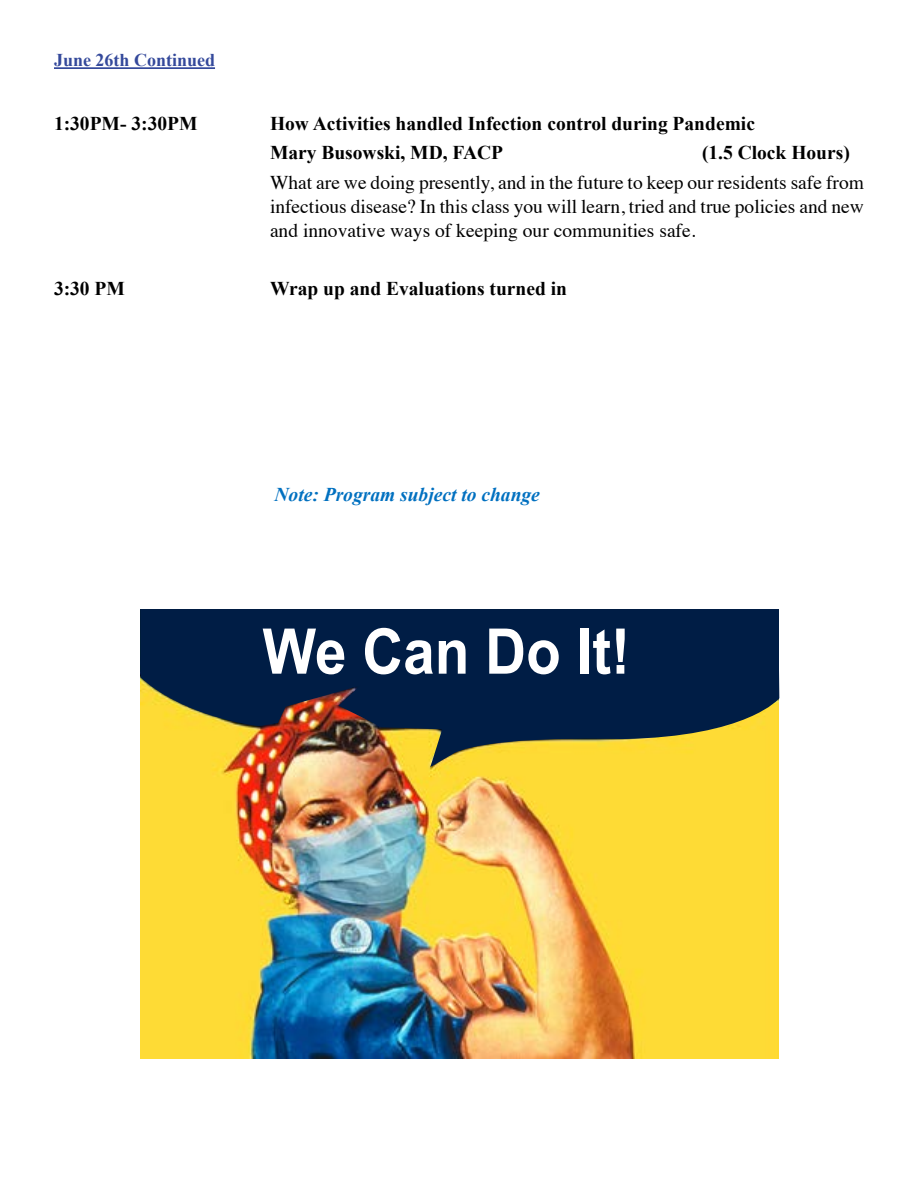
<style>
.page{position:relative;width:918px;height:1188px;background:#fff}
.page>*{position:absolute;margin:0;border:0;box-sizing:border-box;transform-origin:0 0}
.t1{font:700 63px "Arial";color:#fff;scale:.9 1}
.t2{font:19.5px/24px "Times";color:#000;text-align:justify}
.t3{font:700 19.5px/29.4px "Times New Roman";color:#000}
.t4{font:italic 700 19.5px "Times New Roman";color:#0070c0}
.t5{font:700 18px "Times New Roman";color:#34499b}
</style>
<div class="page">
<hr style="left:54px;top:67px;width:161px;height:2px;background:#34499b">
<img style="left:141px;top:767px;width:637px;height:291px">
<svg style="left:141px;top:609px;width:638px;height:158px;fill:#001d45"></svg>
<p class="t5" style="left:54px;top:48px;width:163px">June 26th Continued</p>
<p class="t3" style="left:54px;top:108px;width:145px">1:30PM- 3:30PM</p>
<p class="t3" style="left:270px;top:108px;width:486px">How Activities handled Infection control during Pandemic<br>Mary Busowski, MD, FACP</p>
<p class="t3" style="left:702px;top:138px;width:149px">(1.5 Clock Hours)</p>
<p class="t2" style="left:270px;top:168px;width:596px">What are we doing presently, and in the future to keep our residents safe from infectious disease? In this class you will learn, tried and true policies and new and innovative ways of keeping our communities safe.</p>
<p class="t3" style="left:54px;top:274px;width:72px">3:30 PM</p>
<p class="t3" style="left:270px;top:274px;width:299px">Wrap up and Evaluations turned in</p>
<p class="t4" style="left:275px;top:481px;width:267px">Note: Program subject to change</p>
<h1 class="t1" style="left:263px;top:610px;width:410px">We Can Do It!</h1>
</div>
